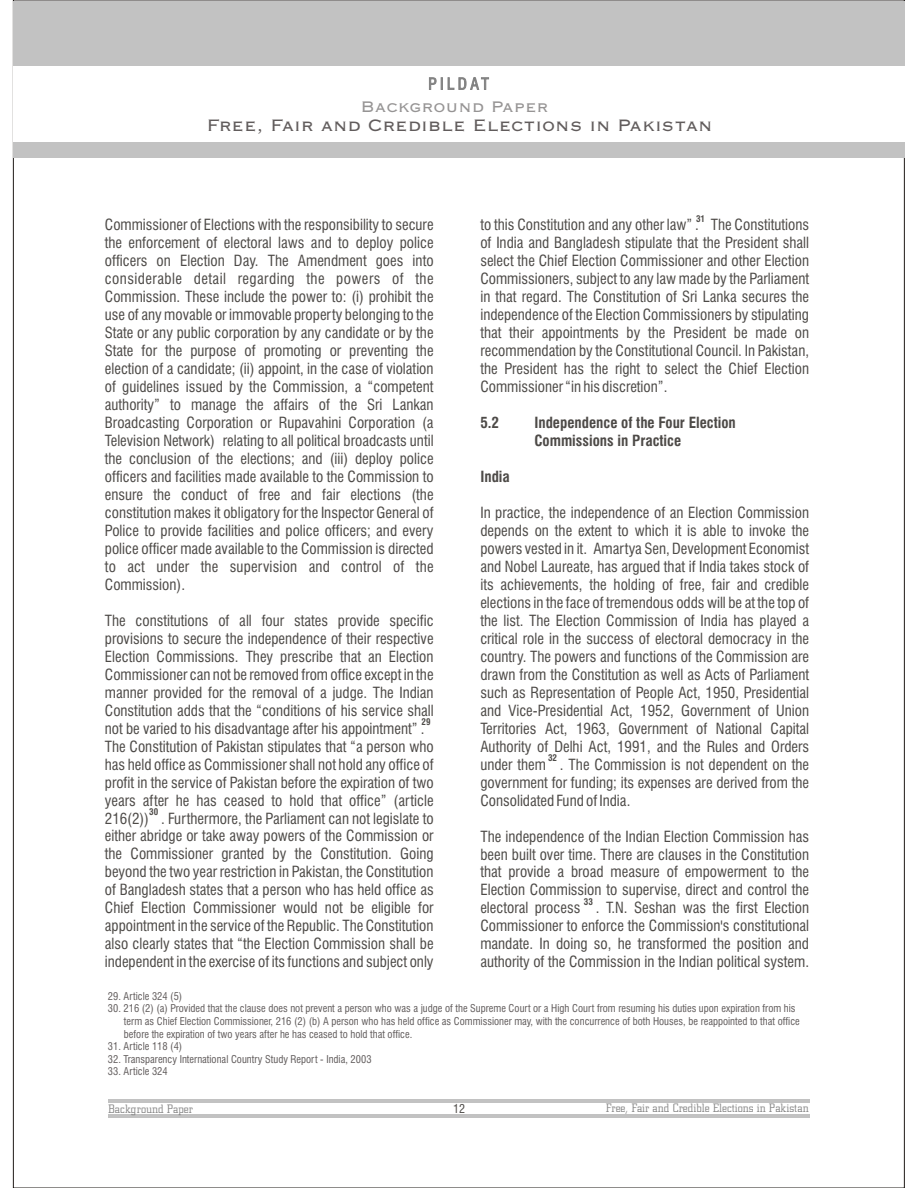
<style>
.page{position:relative;width:918px;height:1188px;background:#fff}
.page>*{position:absolute;margin:0;border:0;box-sizing:border-box;transform-origin:0 0}
.t1{font:21.75px "Copprpl Goth BT";color:#615c5c}
.t2{font:20.1px "Copprpl Goth BT";color:#969494}
.t3{font:15px/18px "Swis 721 Cn BT";color:#4d4a47;text-align:justify}
.t4{font:700 15px/18px "Swis 721 Cn BT";color:#4d4a47}
.t5{font:12.75px "City D Lig";color:#828282}
.t6{font:12px "Swis 721 Cn BT";color:#4d4a47}
.t7{font:10.5px/12.6px "Swis 721 Cn BT";color:#615c5c}
.t8{font:700 9px "Swis 721 Cn BT";color:#4d4a47}
</style>
<div class="page">
<hr style="left:108px;top:1099px;width:702px;height:3px;background:#c2c2c2">
<hr style="left:108px;top:1114px;width:702px;height:3px;background:#c2c2c2">
<div style="left:13px;top:2px;width:892px;height:156px;background:#c2c2c2"></div>
<div style="left:13px;top:66px;width:892px;height:75px;background:#fff"></div>
<svg style="left:429px;top:77px;width:60px;height:13px"></svg>
<h2 class="t2" style="left:361px;top:97px;width:190px">Background Paper</h2>
<h1 class="t1" style="left:206px;top:115px;width:508px">Free, Fair and Credible Elections in Pakistan</h1>
<p class="t3" style="left:105px;top:217px;width:330px">Commissioner of Elections with the responsibility to secure the enforcement of electoral laws and to deploy police officers on Election Day. The Amendment goes into considerable detail regarding the powers of the Commission. These include the power to: (i) prohibit the use of any movable or immovable property belonging to the State or any public corporation by any candidate or by the State for the purpose of promoting or preventing the election of a candidate; (ii) appoint, in the case of violation of guidelines issued by the Commission, a “competent authority” to manage the affairs of the Sri Lankan Broadcasting Corporation or Rupavahini Corporation (a Television Network) relating to all political broadcasts until the conclusion of the elections; and (iii) deploy police officers and facilities made available to the Commission to ensure the conduct of free and fair elections (the constitution makes it obligatory for the Inspector General of Police to provide facilities and police officers; and every police officer made available to the Commission is directed to act under the supervision and control of the Commission).</p>
<p class="t3" style="left:105px;top:613px;width:330px">The constitutions of all four states provide specific provisions to secure the independence of their respective Election Commissions. They prescribe that an Election Commissioner can not be removed from office except in the manner provided for the removal of a judge. The Indian Constitution adds that the “conditions of his service shall</p>
<p class="t8" style="left:422px;top:718px;width:11px">29</p>
<p class="t3" style="left:105px;top:721px;width:330px;text-align:left">not be varied to his disadvantage after his appointment” .<br>The Constitution of Pakistan stipulates that “a person who has held office as Commissioner shall not hold any office of profit in the service of Pakistan before the expiration of two years after he has ceased to hold that office” (article</p>
<p class="t8" style="left:149px;top:808px;width:11px">30</p>
<p class="t3" style="left:105px;top:811px;width:330px">216(2)) . Furthermore, the Parliament can not legislate to either abridge or take away powers of the Commission or the Commissioner granted by the Constitution. Going beyond the two year restriction in Pakistan, the Constitution of Bangladesh states that a person who has held office as Chief Election Commissioner would not be eligible for appointment in the service of the Republic. The Constitution also clearly states that “the Election Commission shall be independent in the exercise of its functions and subject only</p>
<p class="t8" style="left:696px;top:215px;width:11px">31</p>
<p class="t3" style="left:480px;top:217px;width:330px">to this Constitution and any other law” . The Constitutions of India and Bangladesh stipulate that the President shall select the Chief Election Commissioner and other Election Commissioners, subject to any law made by the Parliament in that regard. The Constitution of Sri Lanka secures the independence of the Election Commissioners by stipulating that their appointments by the President be made on recommendation by the Constitutional Council. In Pakistan, the President has the right to select the Chief Election Commissioner “in his discretion”.</p>
<p class="t4" style="left:480px;top:415px;width:20px">5.2</p>
<p class="t4" style="left:534px;top:415px;width:203px">Independence of the Four Election<br>Commissions in Practice</p>
<p class="t4" style="left:480px;top:469px;width:31px">India</p>
<p class="t3" style="left:480px;top:505px;width:330px">In practice, the independence of an Election Commission depends on the extent to which it is able to invoke the powers vested in it. Amartya Sen, Development Economist and Nobel Laureate, has argued that if India takes stock of its achievements, the holding of free, fair and credible elections in the face of tremendous odds will be at the top of the list. The Election Commission of India has played a critical role in the success of electoral democracy in the country. The powers and functions of the Commission are drawn from the Constitution as well as Acts of Parliament such as Representation of People Act, 1950, Presidential and Vice-Presidential Act, 1952, Government of Union Territories Act, 1963, Government of National Capital Authority of Delhi Act, 1991, and the Rules and Orders</p>
<p class="t8" style="left:548px;top:754px;width:11px">32</p>
<p class="t3" style="left:480px;top:757px;width:330px">under them . The Commission is not dependent on the government for funding; its expenses are derived from the Consolidated Fund of India.</p>
<p class="t3" style="left:480px;top:829px;width:330px">The independence of the Indian Election Commission has been built over time. There are clauses in the Constitution that provide a broad measure of empowerment to the Election Commission to supervise, direct and control the</p>
<p class="t8" style="left:584px;top:898px;width:11px">33</p>
<p class="t3" style="left:480px;top:901px;width:330px">electoral process . T.N. Seshan was the first Election Commissioner to enforce the Commission's constitutional mandate. In doing so, he transformed the position and authority of the Commission in the Indian political system.</p>
<p class="t7" style="left:108px;top:991px;width:76px">29. Article 324 (5)</p>
<p class="t7" style="left:124px;top:1003px;width:677px;text-indent:-16px">30. 216 (2) (a) Provided that the clause does not prevent a person who was a judge of the Supreme Court or a High Court from resuming his duties upon expiration from his term as Chief Election Commissioner, 216 (2) (b) A person who has held office as Commissioner may, with the concurrence of both Houses, be reappointed to that office before the expiration of two years after he has ceased to hold that office.</p>
<p class="t7" style="left:108px;top:1041px;width:76px">31. Article 118 (4)</p>
<p class="t7" style="left:108px;top:1054px;width:265px">32. Transparency International Country Study Report - India, 2003</p>
<p class="t7" style="left:108px;top:1066px;width:61px">33. Article 324</p>
<p class="t5" style="left:108px;top:1102px;width:86px">Background Paper</p>
<p class="t6" style="left:453px;top:1104px;width:13px">12</p>
<p class="t5" style="left:606px;top:1102px;width:205px">Free, Fair and Credible Elections in Pakistan</p>
</div>
